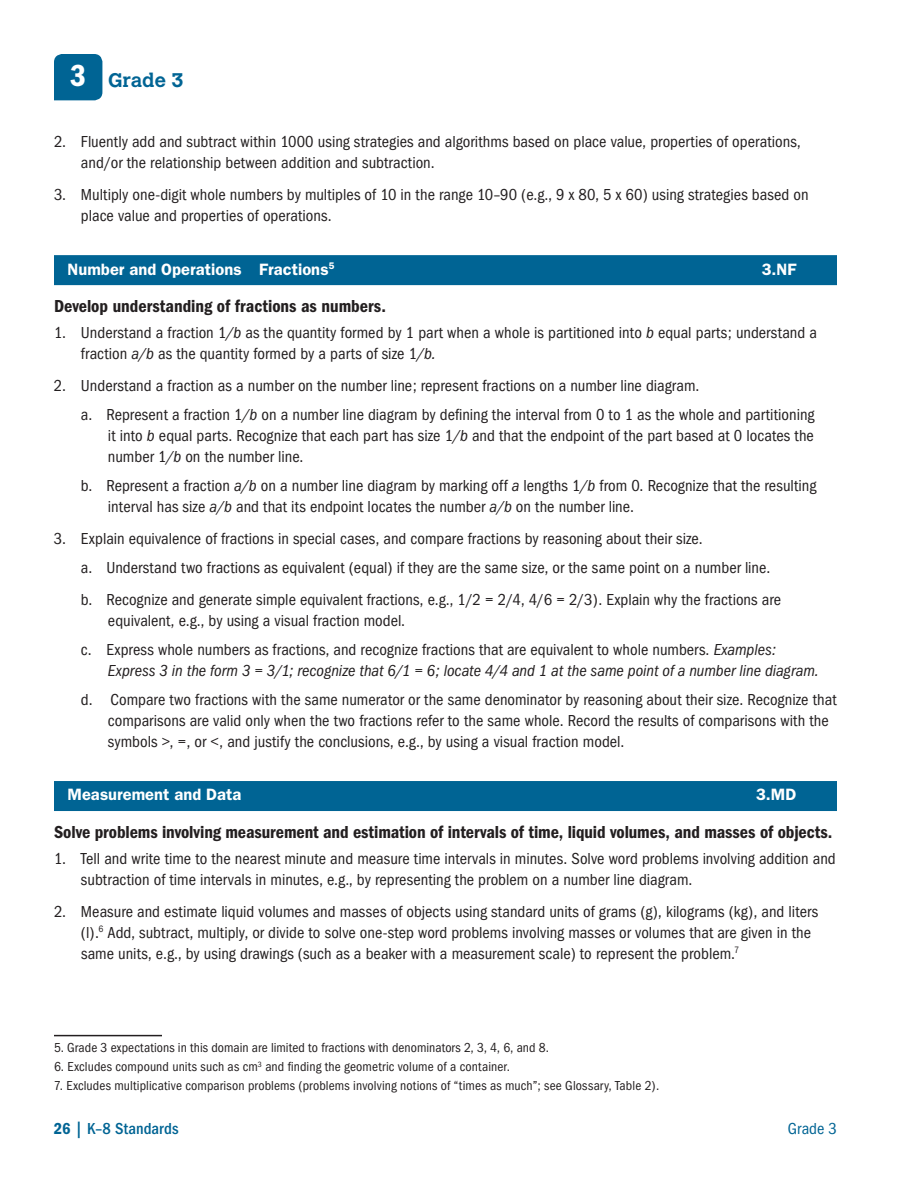
<style>
.page{position:relative;width:918px;height:1188px;background:#fff}
.page>*{position:absolute;margin:0;border:0;box-sizing:border-box;transform-origin:0 0}
.t1{font:700 19.5px "Calvert";letter-spacing:-.005em;color:#006494}
.t2{font:600 condensed 18px "Franklin Gothic";letter-spacing:-.005em;color:#231f20}
.t3{font:condensed 16.5px/21px "Franklin Gothic";color:#231f20}
.t4{font:italic condensed 16.5px/21px "Franklin Gothic";color:#231f20}
.t5{font:600 16.5px "Franklin Gothic";letter-spacing:.005em;color:#fff}
.t6{font:500 condensed 16.5px "Franklin Gothic";letter-spacing:.005em;color:#006494}
.t7{font:condensed 16.5px "Franklin Gothic";color:#006494}
.t8{font:condensed 13.5px "Franklin Gothic";letter-spacing:.01em;color:#231f20}
.s1{font-family:"Franklin Gothic";font-weight:600;font-stretch:condensed;font-size:31.65px;color:#fff}
.s2{font-style:italic}
.s3{font-style:normal}
.s4{font-weight:600}
</style>
<div class="page">
<div style="left:54px;top:54px;width:48px;height:46px;background:#006494"></div>
<hr style="left:54px;top:1035px;width:108px;height:1px;background:#231f20">
<div style="left:54px;top:255px;width:783px;height:30px;background:#006494"></div>
<div style="left:54px;top:781px;width:783px;height:30px;background:#006494"></div>
<h3 class="t1" style="left:70px;top:68px;width:115px"><span class="s1">3</span> Grade 3</h3>
<p class="t3" style="left:81px;top:132px;width:721px;text-indent:-27px">2. Fluently add and subtract within 1000 using strategies and algorithms based on place value, properties of operations, and/or the relationship between addition and subtraction.</p>
<p class="t3" style="left:81px;top:184px;width:729px;text-indent:-27px">3. Multiply one-digit whole numbers by multiples of 10 in the range 10–90 (e.g., 9 x 80, 5 x 60) using strategies based on place value and properties of operations.</p>
<p class="t5" style="left:68px;top:259px;width:269px">Number and Operations Fractions<sup>5</sup></p>
<p class="t5" style="left:762px;top:259px;width:36px">3.NF</p>
<p class="t2" style="left:54px;top:296px;width:339px">Develop understanding of fractions as numbers.<sup>3</sup></p>
<p class="t3" style="left:81px;top:322px;width:738px;text-indent:-27px">1. Understand a fraction 1<span class="s2">/b</span> as the quantity formed by 1 part when a whole is partitioned into <span class="s2">b</span> equal parts; understand a fraction <span class="s2">a/b</span> as the quantity formed by a parts of size 1<span class="s2">/b.</span></p>
<p class="t3" style="left:81px;top:371px;width:735px;line-height:29.1px;text-indent:-27px">2. Understand a fraction as a number on the number line; represent fractions on a number line diagram.<br>a. Represent a fraction 1<span class="s2">/b</span> on a number line diagram by defining the interval from 0 to 1 as the whole and partitioning</p>
<p class="t3" style="left:108px;top:425px;width:707px">it into <span class="s2">b</span> equal parts. Recognize that each part has size 1<span class="s2">/b</span> and that the endpoint of the part based at 0 locates the number 1<span class="s2">/b</span> on the number line.</p>
<p class="t3" style="left:108px;top:475px;width:710px;text-indent:-27px">b. Represent a fraction <span class="s2">a/b</span> on a number line diagram by marking off <span class="s2">a</span> lengths 1<span class="s2">/b</span> from 0. Recognize that the resulting interval has size <span class="s2">a/b</span> and that its endpoint locates the number <span class="s2">a/b</span> on the number line.</p>
<p class="t3" style="left:81px;top:524px;width:691px;line-height:29.1px;text-indent:-27px">3. Explain equivalence of fractions in special cases, and compare fractions by reasoning about their size.<br>a. Understand two fractions as equivalent (equal) if they are the same size, or the same point on a number line.</p>
<p class="t3" style="left:108px;top:589px;width:675px;text-indent:-27px">b. Recognize and generate simple equivalent fractions, e.g., 1/2 = 2/4, 4/6 = 2/3). Explain why the fractions are equivalent, e.g., by using a visual fraction model.</p>
<p class="t4" style="left:108px;top:639px;width:712px;text-indent:-27px"><span class="s3">c. Express whole numbers as fractions, and recognize fractions that are equivalent to whole numbers.</span> Examples:<br>Express 3 in the form 3 = 3/1; recognize that 6/1 = 6; locate 4/4 and 1 at the same point of a number line diagram.</p>
<p class="t3" style="left:108px;top:689px;width:730px;text-indent:-27px">d. Compare two fractions with the same numerator or the same denominator by reasoning about their size. Recognize that comparisons are valid only when the two fractions refer to the same whole. Record the results of comparisons with the symbols &gt;, =, or &lt;, and justify the conclusions, e.g., by using a visual fraction model.</p>
<p class="t5" style="left:68px;top:785px;width:175px">Measurement and Data</p>
<p class="t5" style="left:756px;top:785px;width:42px">3.MD</p>
<p class="t2" style="left:54px;top:821px;width:780px">Solve problems involving measurement and estimation of intervals of time, liquid volumes, and masses of objects.</p>
<p class="t3" style="left:81px;top:848px;width:756px;text-indent:-27px">1. Tell and write time to the nearest minute and measure time intervals in minutes. Solve word problems involving addition and subtraction of time intervals in minutes, e.g., by representing the problem on a number line diagram.</p>
<p class="t3" style="left:81px;top:901px;width:739px;text-indent:-27px">2. Measure and estimate liquid volumes and masses of objects using standard units of grams (g), kilograms (kg), and liters (l).<sup>6</sup> Add, subtract, multiply, or divide to solve one-step word problems involving masses or volumes that are given in the same units, e.g., by using drawings (such as a beaker with a measurement scale) to represent the problem.<sup>7</sup><sup>4</sup></p>
<p class="t8" style="left:54px;top:1040px;width:496px">5. Grade 3 expectations in this domain are limited to fractions with denominators 2, 3, 4, 6, and 8.</p>
<p class="t8" style="left:54px;top:1059px;width:457px">6. Excludes compound units such as cm<sup>3</sup> and finding the geometric volume of a container.</p>
<p class="t8" style="left:54px;top:1078px;width:607px">7. Excludes multiplicative comparison problems (problems involving notions of “times as much”; see Glossary, Table 2).</p>
<p class="t6" style="left:54px;top:1120px;width:126px"><span class="s4">26</span> | K–8 Standards</p>
<p class="t7" style="left:788px;top:1120px;width:51px">Grade 3</p>
</div>
